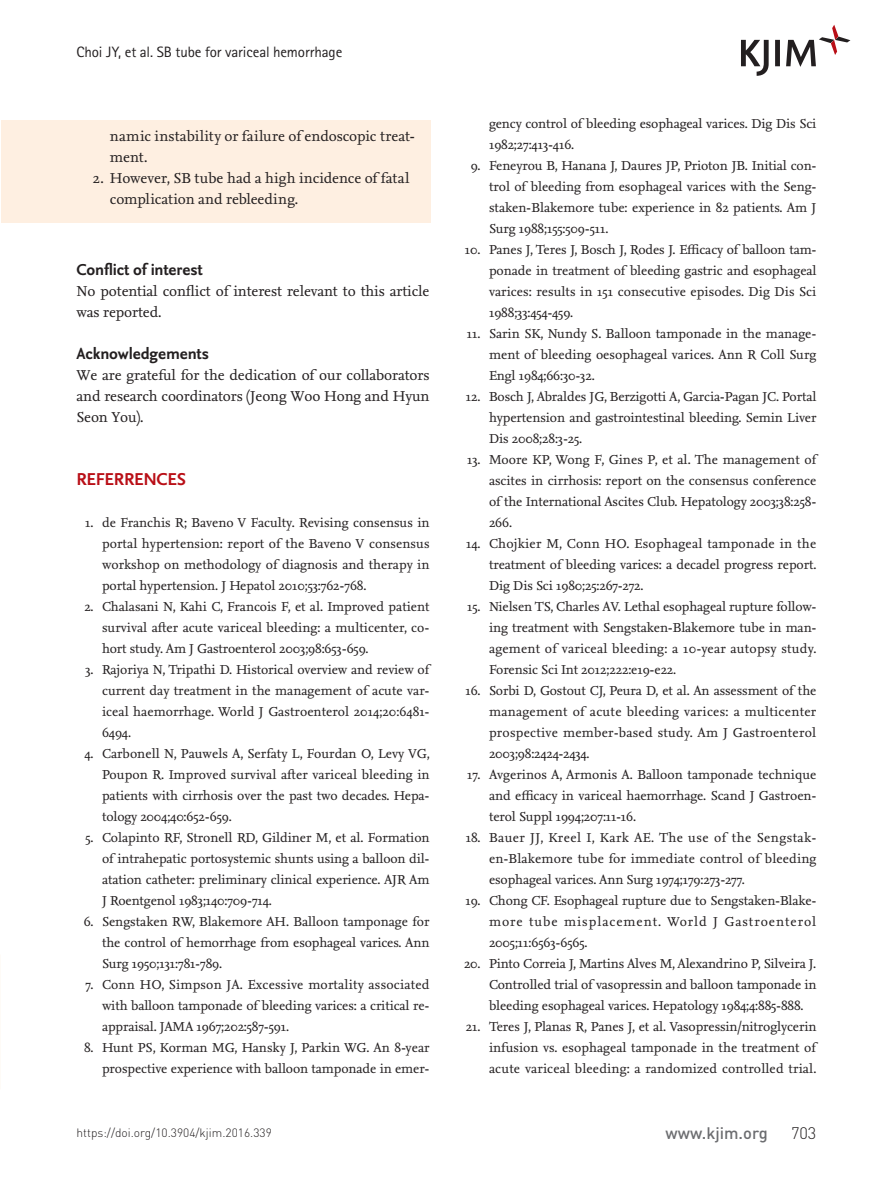
<style>
.page{position:relative;width:893px;height:1191px;background:#fff}
.page>*{position:absolute;margin:0;border:0;box-sizing:border-box;transform-origin:0 0}
.제목1{font:700 18px "Nexus Sans";letter-spacing:-.02em;color:#b90f17}
.제목2{font:700 16.5px "Nexus Sans";letter-spacing:-.01em;color:#231f20}
.t1{font:500 16.5px "DIN Pro";color:#6c6d70}
.t2{font:300 16.5px "DIN Pro";color:#231f20}
.제목밑본문{font:15px/21px "Nexus Serif";letter-spacing:-.01em;color:#231f20}
.t3{font:15px "Rotis Sans Serif Std";letter-spacing:-.01em;color:#231f20}
.t4{font:13.5px/21px "Nexus Serif";letter-spacing:-.01em;color:#231f20;text-align:justify}
.t5{font:300 12px "DIN Pro";color:#231f20}
</style>
<div class="page">
<svg style="left:741px;top:25px;width:109px;height:51px"></svg>
<div style="left:1px;top:120px;width:430px;height:102px;background:#feefe1"></div>
<p class="t3" style="left:77px;top:43px;width:267px">Choi JY, et al. SB tube for variceal hemorrhage</p>
<p class="제목밑본문" style="left:110px;top:125px;width:307px">namic instability or failure of endoscopic treat&shy;ment.</p>
<p class="제목밑본문" style="left:110px;top:167px;width:301px;text-indent:-17px">2. However, SB tube had a high incidence of fatal complication and rebleeding.</p>
<p class="제목2" style="left:77px;top:259px;width:128px">Conflict of interest</p>
<p class="제목밑본문" style="left:77px;top:280px;width:354px">No potential conflict of interest relevant to this article was reported.</p>
<p class="제목2" style="left:77px;top:343px;width:134px">Acknowledgements</p>
<p class="제목밑본문" style="left:77px;top:364px;width:354px;text-align:justify">We are grateful for the dedication of our collaborators and research coordinators (Jeong Woo Hong and Hyun Seon You).</p>
<p class="제목1" style="left:77px;top:467px;width:111px">REFERRENCES</p>
<p class="t4" style="left:102px;top:511px;width:329px;text-indent:-17px">1. de Franchis R; Baveno V Faculty. Revising consensus in portal hypertension: report of the Baveno V consensus workshop on methodology of diagnosis and therapy in portal hypertension. J Hepatol 2010;53:762-768.</p>
<p class="t4" style="left:102px;top:595px;width:329px;text-indent:-18px">2. Chalasani N, Kahi C, Francois F, et al. Improved patient survival after acute variceal bleeding: a multicenter, co&shy;hort study. Am J Gastroenterol 2003;98:653-659.</p>
<p class="t4" style="left:102px;top:658px;width:329px;text-indent:-17px">3. Rajoriya N, Tripathi D. Historical overview and review of current day treatment in the management of acute var&shy;iceal haemorrhage. World J Gastroenterol 2014;20:6481- 6494.</p>
<p class="t4" style="left:102px;top:742px;width:329px;text-indent:-18px">4. Carbonell N, Pauwels A, Serfaty L, Fourdan O, Levy VG, Poupon R. Improved survival after variceal bleeding in patients with cirrhosis over the past two decades. Hepa&shy;tology 2004;40:652-659.</p>
<p class="t4" style="left:102px;top:826px;width:329px;text-indent:-17px">5. Colapinto RF, Stronell RD, Gildiner M, et al. Formation of intrahepatic portosystemic shunts using a balloon dil&shy;atation catheter: preliminary clinical experience. AJR Am J Roentgenol 1983;140:709-714.</p>
<p class="t4" style="left:102px;top:910px;width:329px;text-indent:-18px">6. Sengstaken RW, Blakemore AH. Balloon tamponage for the control of hemorrhage from esophageal varices. Ann Surg 1950;131:781-789.</p>
<p class="t4" style="left:102px;top:973px;width:329px;text-indent:-17px">7. Conn HO, Simpson JA. Excessive mortality associated with balloon tamponade of bleeding varices: a critical re&shy;appraisal. JAMA 1967;202:587-591.</p>
<p class="t4" style="left:84px;top:1036px;width:347px;text-align:right">8. Hunt PS, Korman MG, Hansky J, Parkin WG. An 8-year prospective experience with balloon tamponade in emer-</p>
<p class="t4" style="left:489px;top:112px;width:329px">gency control of bleeding esophageal varices. Dig Dis Sci<br>1982;27:413-416.</p>
<p class="t4" style="left:489px;top:154px;width:329px;text-indent:-18px">9. Feneyrou B, Hanana J, Daures JP, Prioton JB. Initial con&shy;trol of bleeding from esophageal varices with the Seng&shy;staken-Blakemore tube: experience in 82 patients. Am J Surg 1988;155:509-511.</p>
<p class="t4" style="left:489px;top:238px;width:329px;text-indent:-24px">10. Panes J, Teres J, Bosch J, Rodes J. Efficacy of balloon tam&shy;ponade in treatment of bleeding gastric and esophageal varices: results in 151 consecutive episodes. Dig Dis Sci 1988;33:454-459.</p>
<p class="t4" style="left:489px;top:322px;width:329px;text-indent:-22px">11. Sarin SK, Nundy S. Balloon tamponade in the manage&shy;ment of bleeding oesophageal varices. Ann R Coll Surg Engl 1984;66:30-32.</p>
<p class="t4" style="left:489px;top:385px;width:329px;text-indent:-23px">12. Bosch J, Abraldes JG, Berzigotti A, Garcia-Pagan JC. Portal hypertension and gastrointestinal bleeding. Semin Liver Dis 2008;28:3-25.</p>
<p class="t4" style="left:489px;top:448px;width:329px;text-indent:-22px">13. Moore KP, Wong F, Gines P, et al. The management of ascites in cirrhosis: report on the consensus conference of the International Ascites Club. Hepatology 2003;38:258- 266.</p>
<p class="t4" style="left:489px;top:532px;width:329px;text-indent:-23px">14. Chojkier M, Conn HO. Esophageal tamponade in the treatment of bleeding varices: a decadel progress report.<br>Dig Dis Sci 1980;25:267-272.</p>
<p class="t4" style="left:489px;top:595px;width:329px;text-indent:-22px">15. Nielsen TS, Charles AV. Lethal esophageal rupture follow&shy;ing treatment with Sengstaken-Blakemore tube in man&shy;agement of variceal bleeding: a 10-year autopsy study.<br>Forensic Sci Int 2012;222:e19-e22.</p>
<p class="t4" style="left:489px;top:679px;width:329px;text-indent:-24px">16. Sorbi D, Gostout CJ, Peura D, et al. An assessment of the management of acute bleeding varices: a multicenter prospective member-based study. Am J Gastroenterol 2003;98:2424-2434.</p>
<p class="t4" style="left:489px;top:763px;width:329px;text-indent:-22px">17. Avgerinos A, Armonis A. Balloon tamponade technique and efficacy in variceal haemorrhage. Scand J Gastroen&shy;terol Suppl 1994;207:11-16.</p>
<p class="t4" style="left:489px;top:826px;width:329px;text-indent:-23px">18. Bauer JJ, Kreel I, Kark AE. The use of the Sengstak&shy;en-Blakemore tube for immediate control of bleeding esophageal varices. Ann Surg 1974;179:273-277.</p>
<p class="t4" style="left:489px;top:889px;width:329px;text-indent:-24px">19. Chong CF. Esophageal rupture due to Sengstaken-Blake&shy;more tube misplacement. World J Gastroenterol 2005;11:6563-6565.</p>
<p class="t4" style="left:489px;top:952px;width:329px;text-indent:-25px">20. Pinto Correia J, Martins Alves M, Alexandrino P, Silveira J.<br>Controlled trial of vasopressin and balloon tamponade in bleeding esophageal varices. Hepatology 1984;4:885-888.</p>
<p class="t4" style="left:489px;top:1015px;width:329px;text-indent:-23px">21. Teres J, Planas R, Panes J, et al. Vasopressin/nitroglycerin infusion vs. esophageal tamponade in the treatment of acute variceal bleeding: a randomized controlled trial.</p>
<p class="t5" style="left:77px;top:1124px;width:197px">https://doi.org/10.3904/kjim.2016.339</p>
<p class="t1" style="left:666px;top:1121px;width:104px">www.kjim.org</p>
<p class="t2" style="left:791px;top:1121px;width:27px">703</p>
</div>
